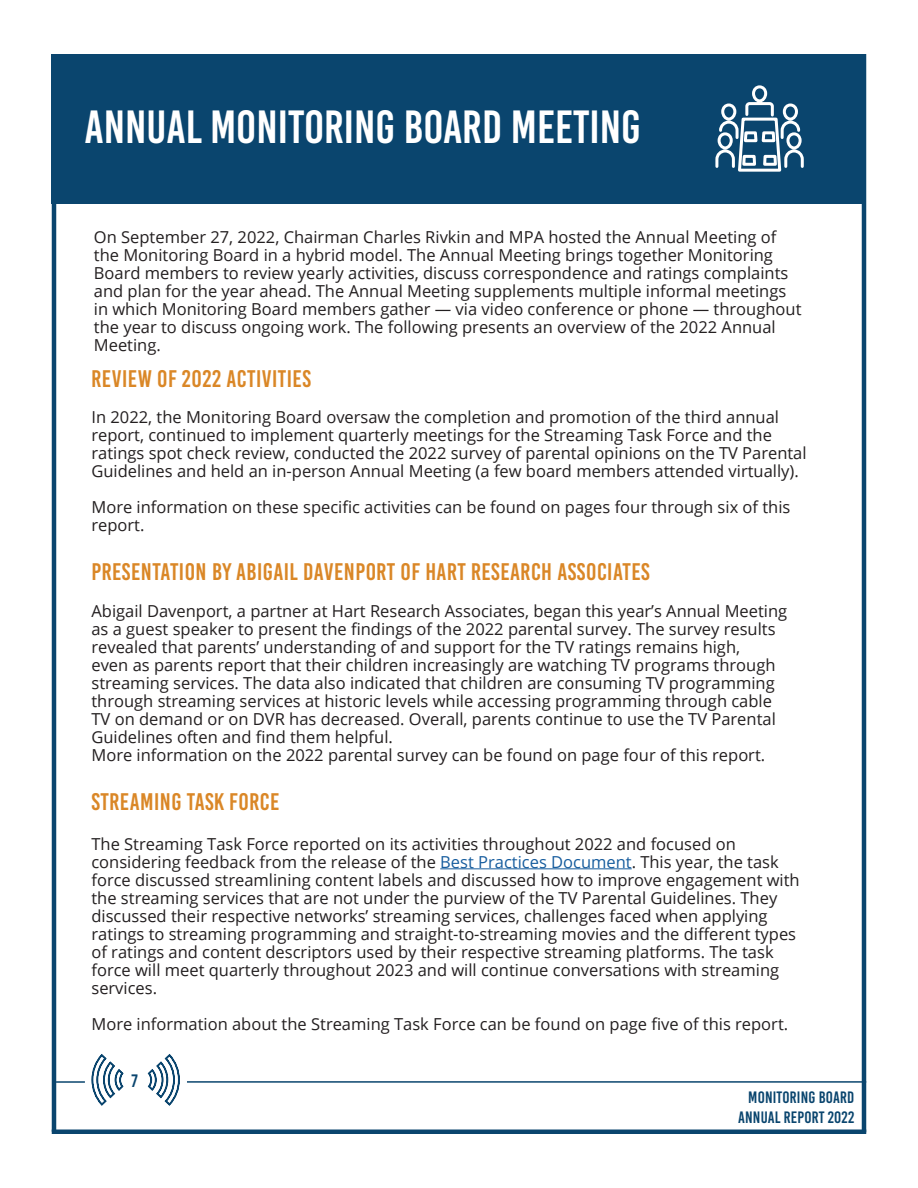
<style>
.page{position:relative;width:918px;height:1188px;background:#fff}
.page>*{position:absolute;margin:0;border:0;box-sizing:border-box;transform-origin:0 0}
.t1{font:46.5px "Bebas Kai";color:#fff}
.Organge_Body_headers{font:24px "Bebas Kai";letter-spacing:.02em;color:#da8727}
.t2{font:18px "Bebas Kai";color:#0a456e}
.t3{font:16.5px/18px "Open Sans";color:#231f20}
.t4{font:16.5px "Bebas Kai";letter-spacing:.01em;color:#0a456e}
.s1{color:#175d9e}
</style>
<div class="page">
<hr style="left:56px;top:1081px;width:29px;height:2px;background:#0a456e">
<hr style="left:187px;top:1081px;width:679px;height:2px;background:#0a456e">
<hr style="left:52px;top:54px;width:4px;height:1078px;background:#0a456e">
<hr style="left:862px;top:54px;width:4px;height:1078px;background:#0a456e">
<hr style="left:52px;top:1130px;width:814px;height:4px;background:#0a456e">
<div style="left:52px;top:54px;width:814px;height:149px;background:#0a456e"></div>
<svg style="left:91px;top:1054px;width:33px;height:52px"></svg>
<svg style="left:147px;top:1054px;width:33px;height:52px"></svg>
<hr style="left:440px;top:868px;width:192px;height:1px;background:#175d9e">
<svg style="left:715px;top:85px;width:89px;height:87px"></svg>
<p class="t1" style="left:85px;top:102px;width:558px">ANNUAL MONITORING BOARD MEETING</p>
<p class="t3" style="left:94px;top:228px;width:709px">On September 27, 2022, Chairman Charles Rivkin and MPA hosted the Annual Meeting of the Monitoring Board in a hybrid model. The Annual Meeting brings together Monitoring Board members to review yearly activities, discuss correspondence and ratings complaints and plan for the year ahead. The Annual Meeting supplements multiple informal meetings in which Monitoring Board members gather — via video conference or phone — throughout the year to discuss ongoing work. The following presents an overview of the 2022 Annual Meeting.</p>
<p class="Organge_Body_headers" style="left:91px;top:366px;width:221px">REVIEW OF 2022 ACTIVITIES</p>
<p class="t3" style="left:91px;top:408px;width:717px">In 2022, the Monitoring Board oversaw the completion and promotion of the third annual report, continued to implement quarterly meetings for the Streaming Task Force and the ratings spot check review, conducted the 2022 survey of parental opinions on the TV Parental Guidelines and held an in-person Annual Meeting (a few board members attended virtually).</p>
<p class="t3" style="left:91px;top:498px;width:700px">More information on these specific activities can be found on pages four through six of this report.</p>
<p class="Organge_Body_headers" style="left:91px;top:558px;width:560px">PRESENTATION BY ABIGAIL DAVENPORT OF HART RESEARCH ASSOCIATES</p>
<p class="t3" style="left:91px;top:602px;width:697px">Abigail Davenport, a partner at Hart Research Associates, began this year’s Annual Meeting as a guest speaker to present the findings of the 2022 parental survey. The survey results revealed that parents’ understanding of and support for the TV ratings remains high,<br>even as parents report that their children increasingly are watching TV programs through streaming services. The data also indicated that children are consuming TV programming through streaming services at historic levels while accessing programming through cable TV on demand or on DVR has decreased. Overall, parents continue to use the TV Parental Guidelines often and find them helpful.</p>
<p class="t3" style="left:91px;top:746px;width:675px">More information on the 2022 parental survey can be found on page four of this report.</p>
<p class="Organge_Body_headers" style="left:91px;top:789px;width:189px">STREAMING TASK FORCE</p>
<p class="t3" style="left:91px;top:834px;width:710px">The Streaming Task Force reported on its activities throughout 2022 and focused on considering feedback from the release of the <span class="s1">Best Practices Document</span>. This year, the task force discussed streamlining content labels and discussed how to improve engagement with the streaming services that are not under the purview of the TV Parental Guidelines. They discussed their respective networks’ streaming services, challenges faced when applying ratings to streaming programming and straight-to-streaming movies and the different types of ratings and content descriptors used by their respective streaming platforms. The task force will meet quarterly throughout 2023 and will continue conversations with streaming services.</p>
<p class="t3" style="left:91px;top:1014px;width:698px">More information about the Streaming Task Force can be found on page five of this report.</p>
<p class="t2" style="left:132px;top:1071px;width:8px">7</p>
<p class="t4" style="left:748px;top:1089px;width:108px">MONITORING BOARD</p>
<p class="t4" style="left:738px;top:1108px;width:118px">ANNUAL REPORT 2022</p>
</div>
